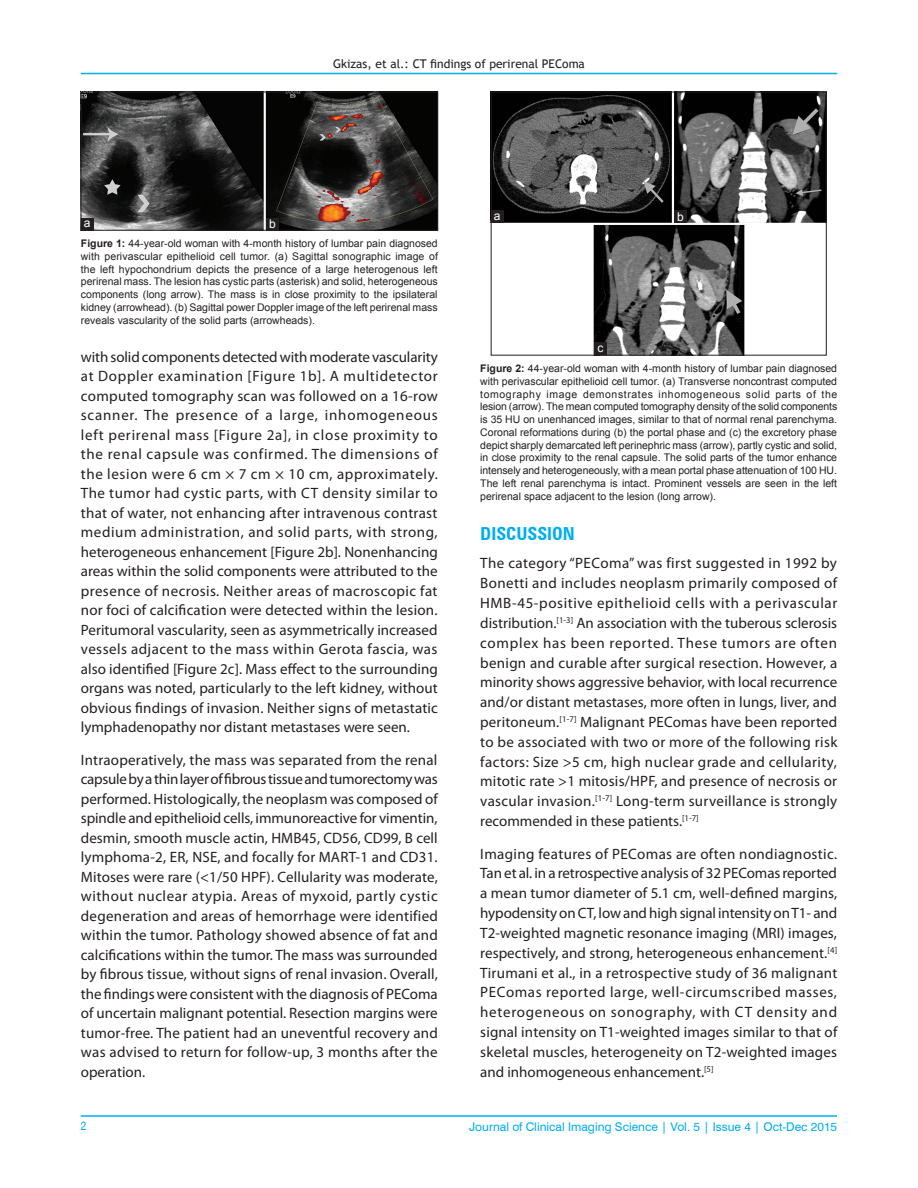
<style>
.page{position:relative;width:918px;height:1188px;background:#fff}
.page>*{position:absolute;margin:0;border:0;box-sizing:border-box;transform-origin:0 0}
.t1{font:700 condensed 18px "Zurich BT";color:#00aeef}
.TX{font:15px/19.5px "Myriad Pro";color:#231f20;text-align:justify}
.VRF{font:12px "Swiss 721 BT";color:#00aeef}
.t2{font:12px "Trebuchet MS";color:#231f20}
.LABEL{font:12px "Arial";color:#fff}
.V_FOLIO{font:condensed 12px "Helvetica";color:#00aeef}
.FGC{font:10.5px/12.8px "Arial";color:#231f20;text-align:justify}
.s1{font-weight:700}
</style>
<div class="page">
<hr style="left:81px;top:73px;width:756px;height:1px;background:#00aeef">
<hr style="left:81px;top:1116px;width:756px;height:1px;background:#00aeef">
<img style="left:493px;top:94px;width:331px;height:259px">
<div style="left:491px;top:92px;width:335px;height:263px;border:1px solid #231f20"></div>
<div style="left:594px;top:343px;width:13px;height:12px;background:#231f20"></div>
<div style="left:674px;top:210px;width:13px;height:13px;background:#231f20"></div>
<div style="left:491px;top:210px;width:13px;height:13px;background:#231f20"></div>
<img style="left:83px;top:94px;width:353px;height:134px">
<div style="left:81px;top:92px;width:357px;height:138px;border:1px solid #231f20"></div>
<div style="left:266px;top:218px;width:13px;height:12px;background:#231f20"></div>
<div style="left:81px;top:218px;width:13px;height:12px;background:#231f20"></div>
<p class="LABEL" style="left:84px;top:215px;width:8px">a</p>
<p class="LABEL" style="left:269px;top:216px;width:8px">b</p>
<p class="t2" style="left:333px;top:56px;width:253px">Gkizas, et al.: CT findings of perirenal PEComa</p>
<p class="LABEL" style="left:494px;top:208px;width:8px">a</p>
<p class="LABEL" style="left:677px;top:209px;width:8px">b</p>
<p class="FGC" style="left:81px;top:237px;width:359px"><span class="s1">Figure 1:</span> 44‑year‑old woman with 4‑month history of lumbar pain diagnosed with perivascular epithelioid cell tumor. (a) Sagittal sonographic image of the left hypochondrium depicts the presence of a large heterogenous left perirenal mass. The lesion has cystic parts (asterisk) and solid, heterogeneous components (long arrow). The mass is in close proximity to the ipsilateral kidney (arrowhead). (b) Sagittal power Doppler image of the left perirenal mass reveals vascularity of the solid parts (arrowheads).</p>
<p class="TX" style="left:81px;top:347px;width:359px">with solid components detected with moderate vascularity at Doppler examination [Figure 1b]. A multidetector computed tomography scan was followed on a 16‑row scanner. The presence of a large, inhomogeneous left perirenal mass [Figure 2a], in close proximity to the renal capsule was confirmed. The dimensions of the lesion were 6 cm × 7 cm × 10 cm, approximately.<br>The tumor had cystic parts, with CT density similar to that of water, not enhancing after intravenous contrast medium administration, and solid parts, with strong, heterogeneous enhancement [Figure 2b]. Nonenhancing areas within the solid components were attributed to the presence of necrosis. Neither areas of macroscopic fat nor foci of calcification were detected within the lesion.<br>Peritumoral vascularity, seen as asymmetrically increased vessels adjacent to the mass within Gerota fascia, was also identified [Figure 2c]. Mass effect to the surrounding organs was noted, particularly to the left kidney, without obvious findings of invasion. Neither signs of metastatic lymphadenopathy nor distant metastases were seen.</p>
<p class="TX" style="left:81px;top:750px;width:359px">Intraoperatively, the mass was separated from the renal capsule by a thin layer of fibrous tissue and tumorectomy was performed. Histologically, the neoplasm was composed of spindle and epithelioid cells, immunoreactive for vimentin, desmin, smooth muscle actin, HMB45, CD56, CD99, B cell lymphoma‑2, ER, NSE, and focally for MART‑1 and CD31.<br>Mitoses were rare (&lt;1/50 HPF). Cellularity was moderate, without nuclear atypia. Areas of myxoid, partly cystic degeneration and areas of hemorrhage were identified within the tumor. Pathology showed absence of fat and calcifications within the tumor. The mass was surrounded by fibrous tissue, without signs of renal invasion. Overall, the findings were consistent with the diagnosis of PEComa of uncertain malignant potential. Resection margins were tumor‑free. The patient had an uneventful recovery and was advised to return for follow‑up, 3 months after the operation.</p>
<p class="LABEL" style="left:598px;top:340px;width:7px">c</p>
<p class="FGC" style="left:480px;top:362px;width:359px"><span class="s1">Figure 2:</span> 44‑year‑old woman with 4‑month history of lumbar pain diagnosed with perivascular epithelioid cell tumor. (a) Transverse noncontrast computed tomography image demonstrates inhomogeneous solid parts of the lesion (arrow). The mean computed tomography density of the solid components is 35 HU on unenhanced images, similar to that of normal renal parenchyma.<br>Coronal reformations during (b) the portal phase and (c) the excretory phase depict sharply demarcated left perinephric mass (arrow), partly cystic and solid, in close proximity to the renal capsule. The solid parts of the tumor enhance intensely and heterogeneously, with a mean portal phase attenuation of 100 HU.<br>The left renal parenchyma is intact. Prominent vessels are seen in the left perirenal space adjacent to the lesion (long arrow).</p>
<h1 class="t1" style="left:480px;top:523px;width:96px">DISCUSSION</h1>
<p class="TX" style="left:480px;top:553px;width:359px">The category “PEComa” was first suggested in 1992 by Bonetti and includes neoplasm primarily composed of HMB‑45‑positive epithelioid cells with a perivascular distribution.<sup>[1‑3]</sup> An association with the tuberous sclerosis complex has been reported. These tumors are often benign and curable after surgical resection. However, a minority shows aggressive behavior, with local recurrence and/or distant metastases, more often in lungs, liver, and peritoneum.<sup>[1‑7]</sup> Malignant PEComas have been reported to be associated with two or more of the following risk factors: Size &gt;5 cm, high nuclear grade and cellularity, mitotic rate &gt;1 mitosis/HPF, and presence of necrosis or vascular invasion.<sup>[1‑7]</sup> Long‑term surveillance is strongly recommended in these patients.<sup>[1‑7]</sup></p>
<p class="TX" style="left:480px;top:843px;width:359px">Imaging features of PEComas are often nondiagnostic.<br>Tan et al. in a retrospective analysis of 32 PEComas reported a mean tumor diameter of 5.1 cm, well‑defined margins, hypodensity on CT, low and high signal intensity on T1‑ and T2‑weighted magnetic resonance imaging (MRI) images, respectively, and strong, heterogeneous enhancement.<sup>[4] </sup>Tirumani et al., in a retrospective study of 36 malignant PEComas reported large, well‑circumscribed masses, heterogeneous on sonography, with CT density and signal intensity on T1‑weighted images similar to that of skeletal muscles, heterogeneity on T2‑weighted images and inhomogeneous enhancement.<sup>[5]</sup></p>
<p class="V_FOLIO" style="left:81px;top:1119px;width:7px">2</p>
<p class="VRF" style="left:469px;top:1119px;width:370px">Journal of Clinical Imaging Science | Vol. 5 | Issue 4 | Oct‑Dec 2015</p>
</div>
